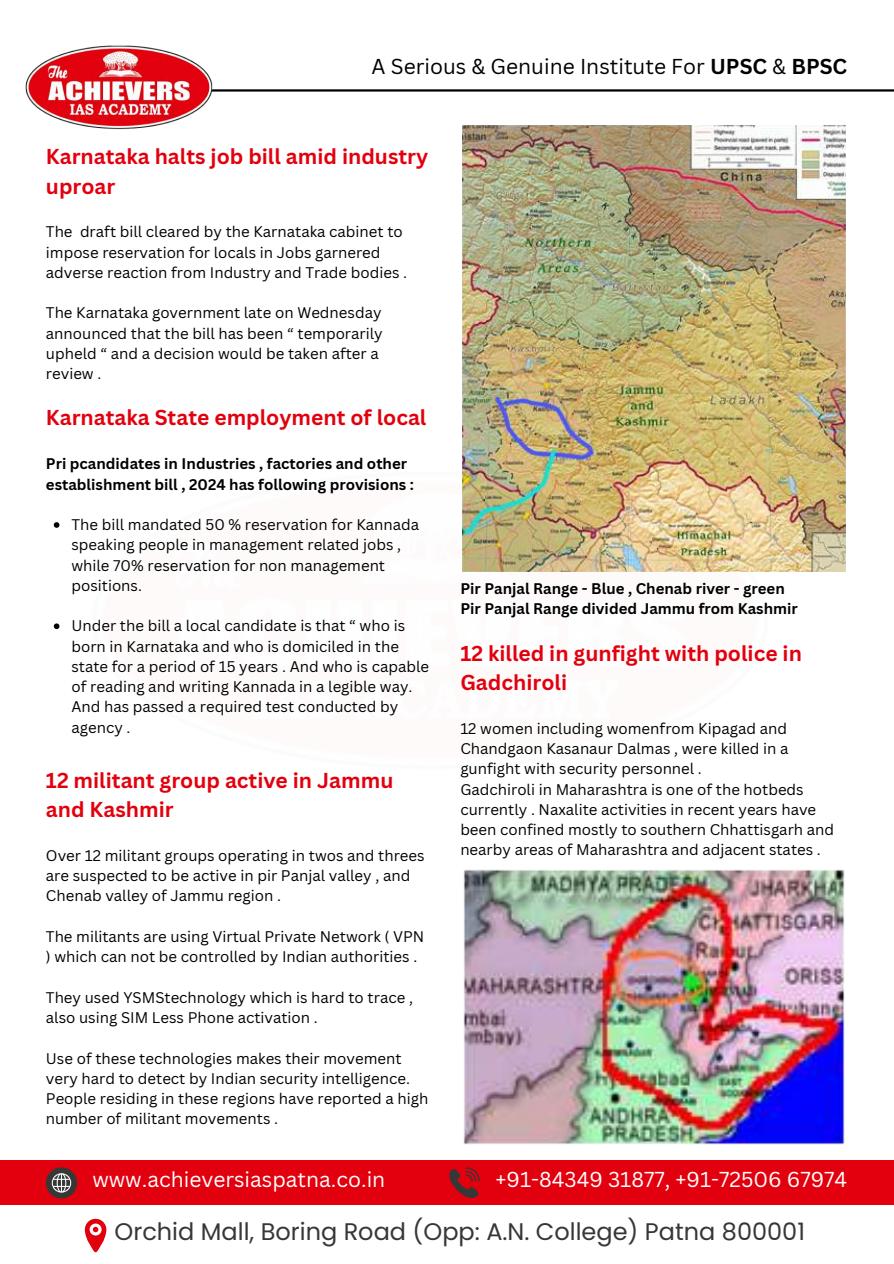
<style>
.page{position:relative;width:894px;height:1264px;background:#fff}
.page>*{position:absolute;margin:0;border:0;box-sizing:border-box;transform-origin:0 0}
.t1{font:24px "Poppins";color:#373737}
.t2{font:700 21px/29.2px "Canva Sans";color:#e3000e}
.t3{font:21px "Canva Sans";color:#fff}
.t4{font:21px "Canva Sans";color:#000}
.t5{font:15px/20.2px "Canva Sans";color:#000}
.t6{font:700 15px/20.2px "Canva Sans";color:#000}
.s1{font-weight:700}
</style>
<div class="page">
<hr style="left:201px;top:89px;width:692px;height:3px;background:#000">
<img style="left:25px;top:45px;width:221px;height:85px">
<div style="left:0;top:1160px;width:893px;height:45px;background:#e3000e"></div>
<svg style="left:85px;top:1218px;width:21px;height:34px"></svg>
<svg style="left:46px;top:1167px;width:31px;height:31px"></svg>
<svg style="left:449px;top:1167px;width:30px;height:31px"></svg>
<img style="left:462px;top:125px;width:384px;height:447px">
<img style="left:463px;top:869px;width:382px;height:276px">
<svg style="left:54px;top:522px;width:5px;height:6px"></svg>
<svg style="left:54px;top:623px;width:5px;height:6px"></svg>
<h2 class="t4" style="left:371px;top:51px;width:477px">A Serious &amp; Genuine Institute For <span class="s1">UPSC</span> &amp; <span class="s1">BPSC</span></h2>
<h2 class="t2" style="left:46px;top:141px;width:384px">Karnataka halts job bill amid industry uproar</h2>
<p class="t5" style="left:46px;top:221px;width:362px">The draft bill cleared by the Karnataka cabinet to impose reservation for locals in Jobs garnered adverse reaction from Industry and Trade bodies .</p>
<p class="t5" style="left:46px;top:302px;width:338px">The Karnataka government late on Wednesday announced that the bill has been “ temporarily upheld “ and a decision would be taken after a review .</p>
<h2 class="t2" style="left:46px;top:402px;width:382px">Karnataka State employment of local</h2>
<p class="t6" style="left:46px;top:453px;width:369px">Pri pcandidates in Industries , factories and other establishment bill , 2024 has following provisions :</p>
<p class="t5" style="left:71px;top:514px;width:349px">The bill mandated 50 % reservation for Kannada speaking people in management related jobs , while 70% reservation for non management positions.</p>
<p class="t5" style="left:71px;top:615px;width:359px">Under the bill a local candidate is that “ who is born in Karnataka and who is domiciled in the state for a period of 15 years . And who is capable of reading and writing Kannada in a legible way.<br>And has passed a required test conducted by agency .</p>
<h2 class="t2" style="left:46px;top:765px;width:349px">12 militant group active in Jammu and Kashmir</h2>
<p class="t5" style="left:46px;top:845px;width:380px">Over 12 militant groups operating in twos and threes are suspected to be active in pir Panjal valley , and<br>Chenab valley of Jammu region .</p>
<p class="t5" style="left:46px;top:926px;width:380px">The militants are using Virtual Private Network ( VPN ) which can not be controlled by Indian authorities .</p>
<p class="t5" style="left:46px;top:986px;width:368px">They used YSMStechnology which is hard to trace , also using SIM Less Phone activation .</p>
<p class="t5" style="left:46px;top:1047px;width:384px">Use of these technologies makes their movement very hard to detect by Indian security intelligence.<br>People residing in these regions have reported a high number of militant movements .</p>
<p class="t6" style="left:460px;top:578px;width:339px">Pir Panjal Range - Blue , Chenab river - green<br>Pir Panjal Range divided Jammu from Kashmir</p>
<h2 class="t2" style="left:460px;top:638px;width:343px">12 killed in gunfight with police in<br>Gadchiroli</h2>
<p class="t5" style="left:460px;top:717px;width:375px">12 women including womenfrom Kipagad and Chandgaon Kasanaur Dalmas , were killed in a gunfight with security personnel .<br>Gadchiroli in Maharashtra is one of the hotbeds currently . Naxalite activities in recent years have been confined mostly to southern Chhattisgarh and nearby areas of Maharashtra and adjacent states .</p>
<h2 class="t3" style="left:92px;top:1164px;width:294px">www.achieversiaspatna.co.in</h2>
<h2 class="t3" style="left:495px;top:1164px;width:353px">+91-84349 31877, +91-72506 67974</h2>
<h1 class="t1" style="left:114px;top:1214px;width:691px">Orchid Mall, Boring Road (Opp: A.N. College) Patna 800001</h1>
</div>
